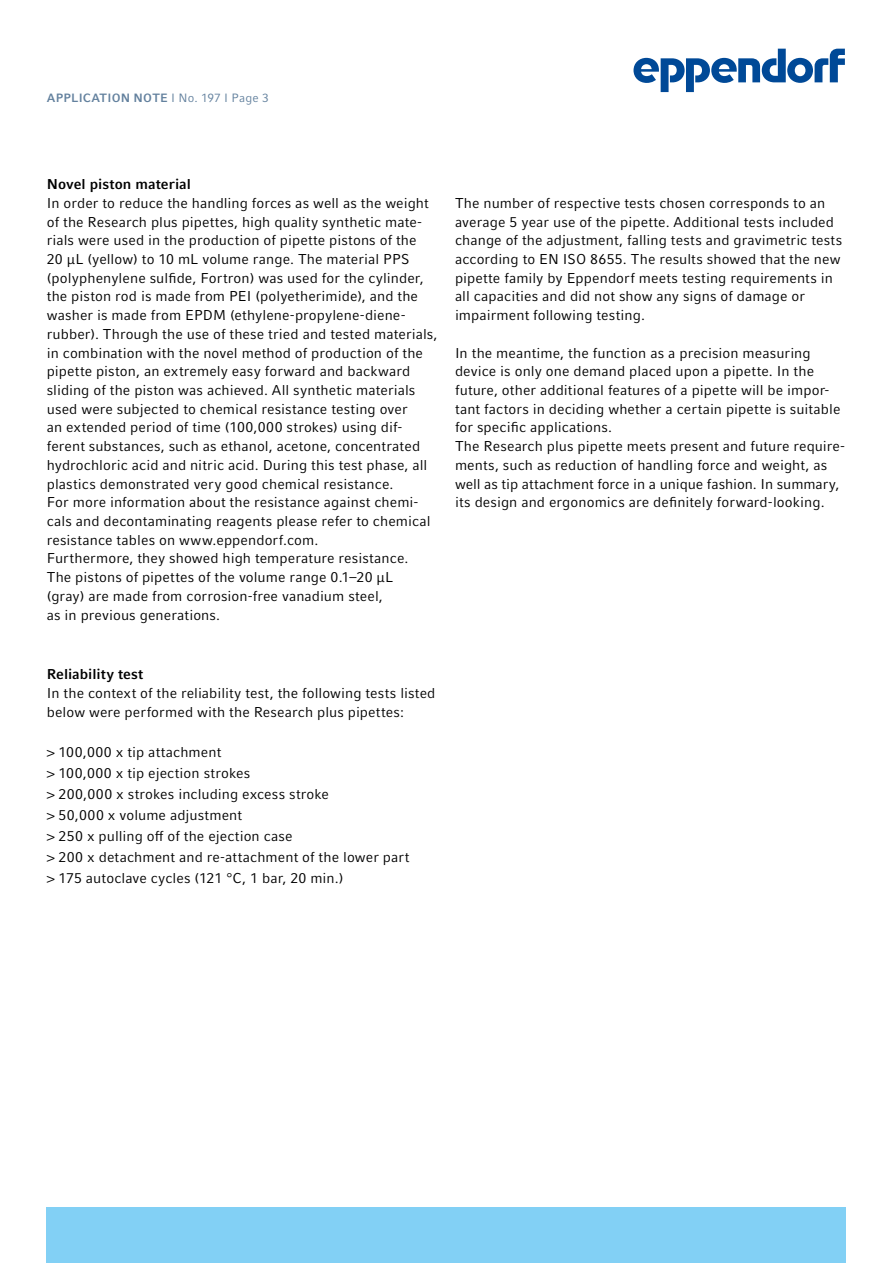
<style>
.page{position:relative;width:893px;height:1263px;background:#fff}
.page>*{position:absolute;margin:0;border:0;box-sizing:border-box;transform-origin:0 0}
._03_Body_Copy_no_pi{font:14.25px/18.8px "Compatil Factfor Eppendorf";letter-spacing:.005em;color:#000}
._03_Body_Copy_no_pi-2{font:700 14.25px "Compatil Factfor Eppendorf";letter-spacing:.005em;color:#000}
._03_Body_Copy_no_pi-3{font:700 12px "Compatil Factfor Eppendorf";letter-spacing:.015em;color:#63819e}
.s1{font-weight:400}
</style>
<div class="page">
<div style="left:47px;top:1208px;width:799px;height:55px;background:#82d0f5"></div>
<svg style="left:633px;top:49px;width:212px;height:43px"></svg>
<p class="_03_Body_Copy_no_pi-3" style="left:47px;top:91px;width:223px">APPLICATION NOTE <span class="s1">I No. 197 I Page 3</span></p>
<p class="_03_Body_Copy_no_pi-2" style="left:47px;top:176px;width:146px">Novel piston material</p>
<p class="_03_Body_Copy_no_pi" style="left:47px;top:194px;width:392px">In order to reduce the handling forces as well as the weight of the Research plus pipettes, high quality synthetic mate&shy;rials were used in the production of pipette pistons of the<br>20 μL (yellow) to 10 mL volume range. The material PPS (polyphenylene sulfide, Fortron) was used for the cylinder, the piston rod is made from PEI (polyetherimide), and the washer is made from EPDM (ethylene-propylene-diene&shy;rubber). Through the use of these tried and tested materials, in combination with the novel method of production of the pipette piston, an extremely easy forward and backward sliding of the piston was achieved. All synthetic materials used were subjected to chemical resistance testing over</p>
<p class="_03_Body_Copy_no_pi" style="left:47px;top:418px;width:382px">an extended period of time (100,000 strokes) using dif&shy;ferent substances, such as ethanol, acetone, concentrated hydrochloric acid and nitric acid. During this test phase, all plastics demonstrated very good chemical resistance.</p>
<p class="_03_Body_Copy_no_pi" style="left:47px;top:493px;width:385px">For more information about the resistance against chemi&shy;cals and decontaminating reagents please refer to chemical resistance tables on www.eppendorf.com.</p>
<p class="_03_Body_Copy_no_pi" style="left:47px;top:549px;width:363px">Furthermore, they showed high temperature resistance.</p>
<p class="_03_Body_Copy_no_pi" style="left:47px;top:568px;width:348px">The pistons of pipettes of the volume range 0.1–20 μL</p>
<p class="_03_Body_Copy_no_pi" style="left:47px;top:586px;width:338px">(gray) are made from corrosion-free vanadium steel,</p>
<p class="_03_Body_Copy_no_pi" style="left:47px;top:605px;width:175px">as in previous generations.</p>
<p class="_03_Body_Copy_no_pi-2" style="left:47px;top:666px;width:98px">Reliability test</p>
<p class="_03_Body_Copy_no_pi" style="left:47px;top:684px;width:390px">In the context of the reliability test, the following tests listed below were performed with the Research plus pipettes:</p>
<p class="_03_Body_Copy_no_pi" style="left:47px;top:742px;width:176px">&gt; 100,000 x tip attachment</p>
<p class="_03_Body_Copy_no_pi" style="left:47px;top:763px;width:205px">&gt; 100,000 x tip ejection strokes</p>
<p class="_03_Body_Copy_no_pi" style="left:47px;top:784px;width:284px">&gt; 200,000 x strokes including excess stroke</p>
<p class="_03_Body_Copy_no_pi" style="left:47px;top:805px;width:197px">&gt; 50,000 x volume adjustment</p>
<p class="_03_Body_Copy_no_pi" style="left:47px;top:826px;width:247px">&gt; 250 x pulling off of the ejection case</p>
<p class="_03_Body_Copy_no_pi" style="left:47px;top:847px;width:364px">&gt; 200 x detachment and re-attachment of the lower part</p>
<p class="_03_Body_Copy_no_pi" style="left:47px;top:868px;width:298px">&gt; 175 autoclave cycles (121 °C, 1 bar, 20 min.)</p>
<p class="_03_Body_Copy_no_pi" style="left:455px;top:194px;width:381px">The number of respective tests chosen corresponds to an average 5 year use of the pipette. Additional tests included</p>
<p class="_03_Body_Copy_no_pi" style="left:455px;top:231px;width:389px">change of the adjustment, falling tests and gravimetric tests according to EN ISO 8655. The results showed that the new</p>
<p class="_03_Body_Copy_no_pi" style="left:455px;top:268px;width:380px">pipette family by Eppendorf meets testing requirements in all capacities and did not show any signs of damage or</p>
<p class="_03_Body_Copy_no_pi" style="left:455px;top:306px;width:192px">impairment following testing.</p>
<p class="_03_Body_Copy_no_pi" style="left:455px;top:343px;width:357px">In the meantime, the function as a precision measuring</p>
<p class="_03_Body_Copy_no_pi" style="left:455px;top:362px;width:361px">device is only one demand placed upon a pipette. In the</p>
<p class="_03_Body_Copy_no_pi" style="left:455px;top:381px;width:387px">future, other additional features of a pipette will be impor&shy;tant factors in deciding whether a certain pipette is suitable for specific applications.</p>
<p class="_03_Body_Copy_no_pi" style="left:455px;top:437px;width:392px">The Research plus pipette meets present and future require&shy;ments, such as reduction of handling force and weight, as well as tip attachment force in a unique fashion. In summary, its design and ergonomics are definitely forward-looking.</p>
</div>
